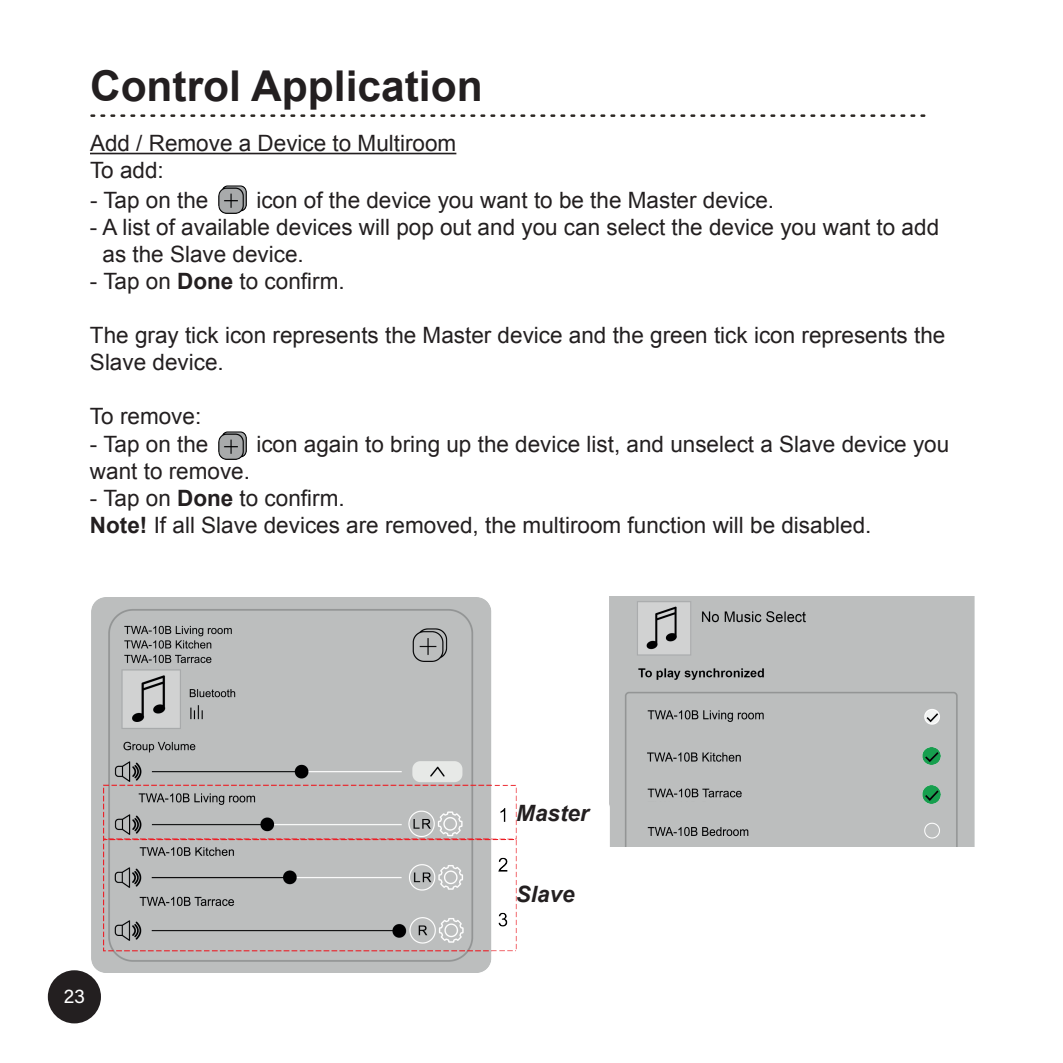
<style>
.page{position:relative;width:1063px;height:1063px;background:#fff}
.page>*{position:absolute;margin:0;border:0;box-sizing:border-box;transform-origin:0 0}
.t1{font:700 42.5px "Arial";color:#231f20}
.t2{font:22.5px/27px "Arial";color:#231f20}
.t3{font:italic 700 22.5px "Arial";color:#231f20}
.t4{font:20px "Acumin Pro";color:#fff}
.s1{font-weight:700}
</style>
<div class="page">
<div style="left:49px;top:972px;width:51px;height:50px;background:#231f20;border-radius:50%"></div>
<div style="left:48px;top:970px;width:53px;height:53px;border:2px solid #231f20;border-radius:50%"></div>
<hr style="left:90px;top:153px;width:366px;height:1px;background:#231f20">
<img style="left:218px;top:186px;width:29px;height:27px">
<img style="left:218px;top:432px;width:29px;height:27px">
<img style="left:609px;top:597px;width:366px;height:249px">
<img style="left:91px;top:598px;width:425px;height:374px">
<svg style="left:90px;top:114px;width:835px;height:3px"></svg>
<img style="left:120px;top:619px;width:135px;height:49px">
<img style="left:135px;top:788px;width:193px;height:20px">
<img style="left:136px;top:844px;width:192px;height:16px">
<img style="left:136px;top:894px;width:192px;height:17px">
<img style="left:628px;top:707px;width:204px;height:17px">
<img style="left:628px;top:750px;width:203px;height:15px">
<img style="left:628px;top:785px;width:204px;height:16px">
<img style="left:628px;top:824px;width:204px;height:15px">
<img style="left:923px;top:747px;width:18px;height:18px">
<img style="left:923px;top:785px;width:18px;height:18px">
<h1 class="t1" style="left:90px;top:58px;width:394px">Control Application</h1>
<p class="t2" style="left:90px;top:130px;width:368px">Add / Remove a Device to Multiroom<br>To add:</p>
<p class="t2" style="left:90px;top:187px;width:120px">- Tap on the</p>
<p class="t2" style="left:256px;top:187px;width:519px">icon of the device you want to be the Master device.</p>
<p class="t2" style="left:103px;top:214px;width:838px;text-indent:-13px">- A list of available devices will pop out and you can select the device you want to add as the Slave device.</p>
<p class="t2" style="left:90px;top:268px;width:256px">- Tap on <span class="s1">Done</span> to confirm.</p>
<p class="t2" style="left:90px;top:322px;width:857px">The gray tick icon represents the Master device and the green tick icon represents the<br>Slave device.</p>
<p class="t2" style="left:90px;top:403px;width:113px">To remove:</p>
<p class="t2" style="left:90px;top:431px;width:120px">- Tap on the</p>
<p class="t2" style="left:256px;top:431px;width:694px">icon again to bring up the device list, and unselect a Slave device you</p>
<p class="t2" style="left:90px;top:458px;width:162px">want to remove.</p>
<p class="t2" style="left:90px;top:485px;width:783px">- Tap on <span class="s1">Done</span> to confirm.<br><span class="s1">Note!</span> If all Slave devices are removed, the multiroom function will be disabled.</p>
<p class="t3" style="left:516px;top:799px;width:74px">Master</p>
<p class="t4" style="left:64px;top:982px;width:23px">23</p>
<p class="t3" style="left:516px;top:879px;width:60px">Slave</p>
</div>
